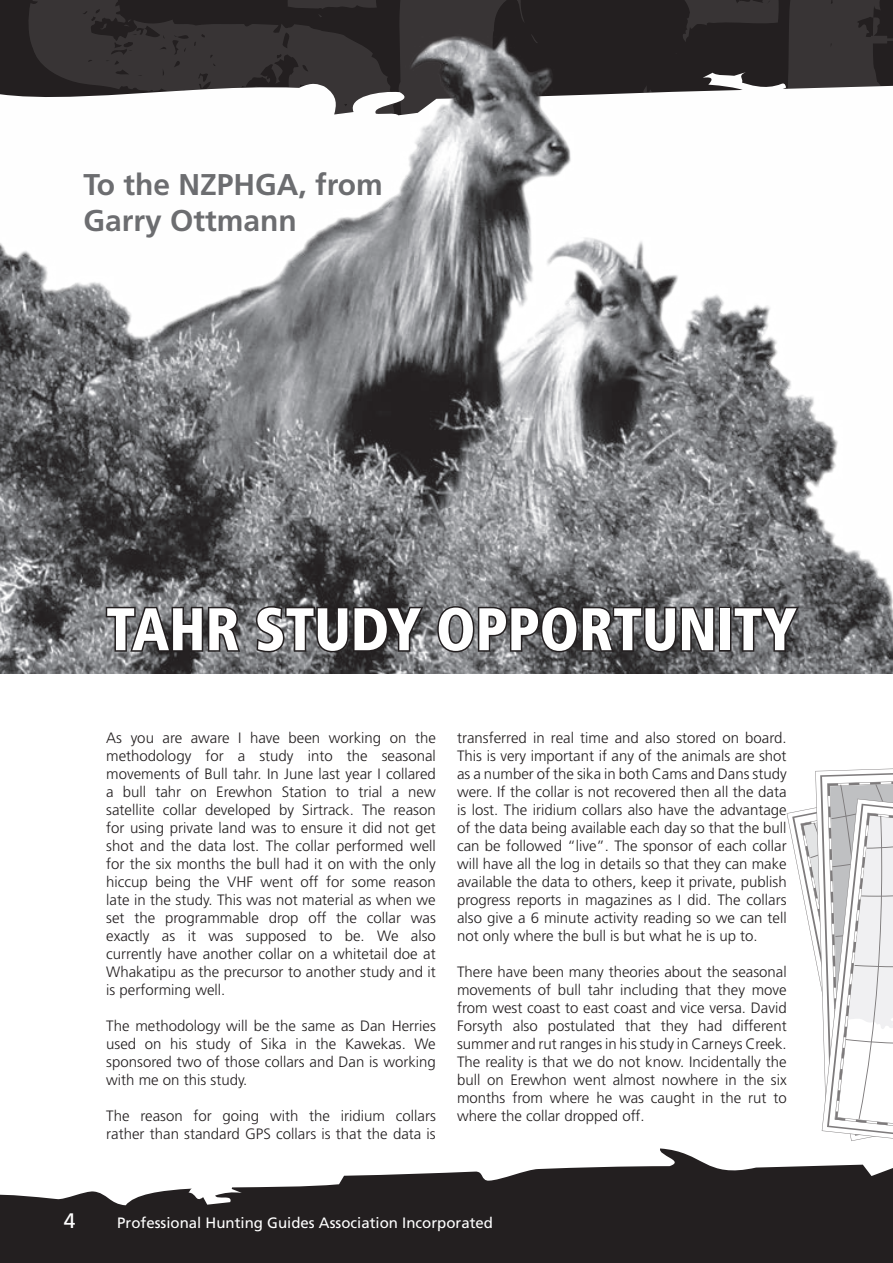
<style>
.page{position:relative;width:893px;height:1263px;background:#fff}
.page>*{position:absolute;margin:0;border:0;box-sizing:border-box;transform-origin:0 0}
.t1{font:900 condensed 60px "Frutiger";color:#fff;scale:.96 1}
.t2{font:700 30px/36px "Frutiger";color:#6c6d70}
.t3{font:21px "Frutiger";color:#fff}
.t4{font:300 15px/18px "Frutiger";color:#231f20;text-align:justify}
.t5{font:15px "Frutiger";color:#fff}
</style>
<div class="page">
<svg style="left:787px;top:768px;width:106px;height:357px"></svg>
<img style="left:0;top:0;width:893px;height:673px">
<svg style="left:0;top:1125px;width:893px;height:138px;fill:#231f20"></svg>
<svg style="left:104px;top:605px;width:138px;height:49px;background:#545355"></svg>
<svg style="left:254px;top:605px;width:172px;height:49px;background:#494749"></svg>
<svg style="left:436px;top:605px;width:280px;height:49px;background:#504f51"></svg>
<div style="left:719px;top:607px;width:12px;height:45px;border:3px solid #231f20"></div>
<svg style="left:732px;top:605px;width:69px;height:48px;background:#58585a"></svg>
<h2 class="t2" style="left:83px;top:166px;width:301px">To the NZPHGA, from<br>Garry Ottmann</h2>
<h1 class="t1" style="left:106px;top:593px;width:721px">TAHR STUDY OPPORTUNITY</h1>
<p class="t4" style="left:106px;top:729px;width:331px">As you are aware I have been working on the methodology for a study into the seasonal movements of Bull tahr. In June last year I collared a bull tahr on Erewhon Station to trial a new satellite collar developed by Sirtrack. The reason for using private land was to ensure it did not get shot and the data lost. The collar performed well for the six months the bull had it on with the only hiccup being the VHF went off for some reason late in the study. This was not material as when we set the programmable drop off the collar was exactly as it was supposed to be. We also currently have another collar on a whitetail doe at Whakatipu as the precursor to another study and it is performing well.</p>
<p class="t4" style="left:106px;top:1017px;width:331px">The methodology will be the same as Dan Herries used on his study of Sika in the Kawekas. We sponsored two of those collars and Dan is working with me on this study.</p>
<p class="t4" style="left:106px;top:1107px;width:331px">The reason for going with the iridium collars rather than standard GPS collars is that the data is</p>
<p class="t4" style="left:457px;top:729px;width:331px">transferred in real time and also stored on board.<br>This is very important if any of the animals are shot as a number of the sika in both Cams and Dans study were. If the collar is not recovered then all the data is lost. The iridium collars also have the advantage of the data being available each day so that the bull can be followed “live”. The sponsor of each collar will have all the log in details so that they can make available the data to others, keep it private, publish progress reports in magazines as I did. The collars also give a 6 minute activity reading so we can tell not only where the bull is but what he is up to.</p>
<p class="t4" style="left:457px;top:963px;width:331px">There have been many theories about the seasonal movements of bull tahr including that they move from west coast to east coast and vice versa. David Forsyth also postulated that they had different summer and rut ranges in his study in Carneys Creek.<br>The reality is that we do not know. Incidentally the bull on Erewhon went almost nowhere in the six months from where he was caught in the rut to where the collar dropped off.</p>
<h3 class="t3" style="left:64px;top:1209px;width:13px">4</h3>
<p class="t5" style="left:117px;top:1214px;width:377px">Professional Hunting Guides Association Incorporated</p>
</div>
